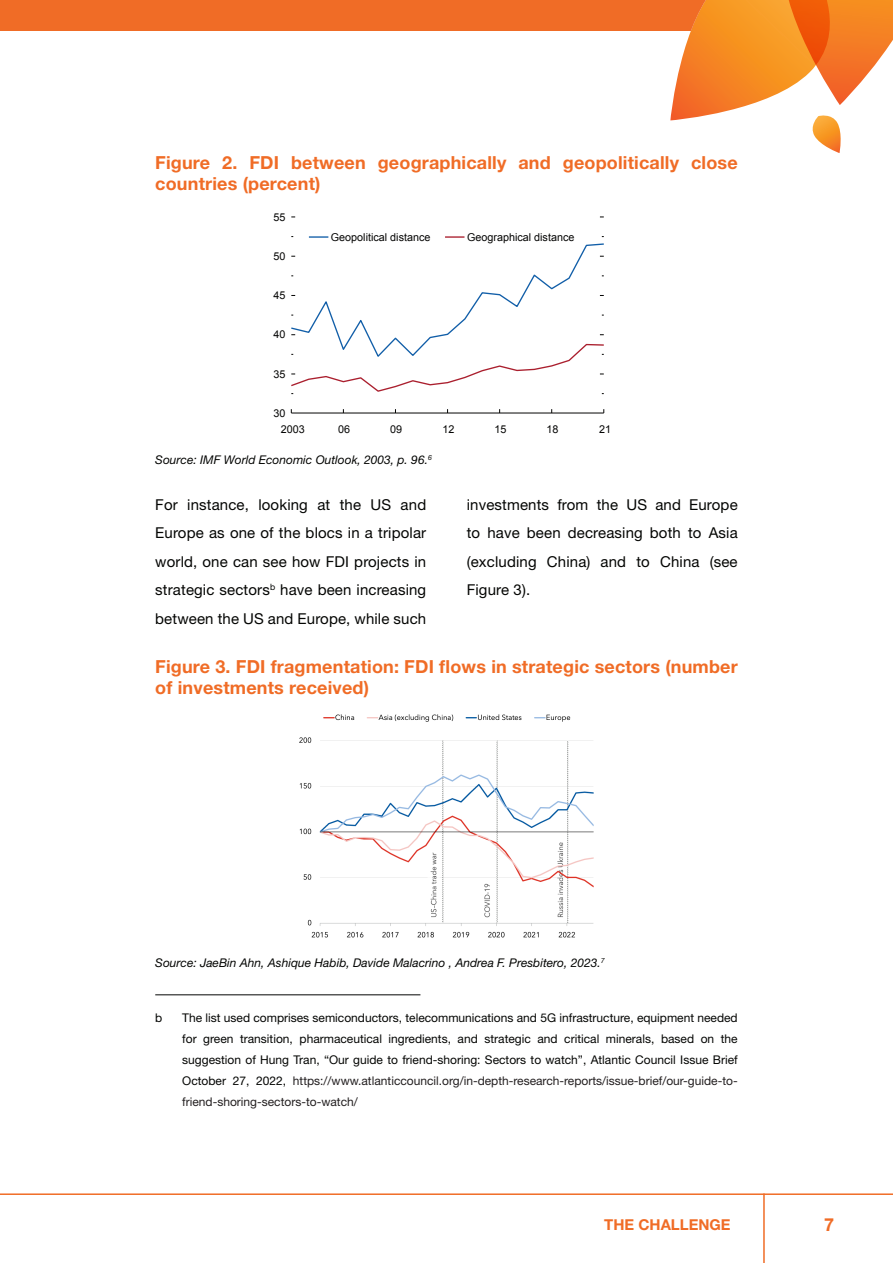
<style>
.page{position:relative;width:893px;height:1263px;background:#fff}
.page>*{position:absolute;margin:0;border:0;box-sizing:border-box;transform-origin:0 0}
.Figure_head{font:700 18px/21px "Helvetica Neue";letter-spacing:.01em;color:#f06c26}
.body_text{font:15px/28.5px "Helvetica Neue";letter-spacing:.01em;color:#040503;text-align:justify}
.t1{font:700 15px "Helvetica Neue";color:#f06c26}
.footnote{font:12px/21px "Helvetica Neue";color:#040503;text-align:justify}
.source{font:italic 12px "Helvetica Neue";color:#040503}
.t2{font:10.8px "Arial";color:#050504}
.s1{color:#231f20}
</style>
<div class="page">
<div style="left:0;top:0;width:892px;height:30px;background:#f06c26"></div>
<hr style="left:763px;top:1193px;width:2px;height:70px;background:#f06c26">
<hr style="left:0;top:1193px;width:893px;height:2px;background:#f06c26">
<svg style="left:670px;top:0;width:223px;height:153px"></svg>
<hr style="left:291px;top:413px;width:313px;height:1px;background:#050504">
<svg style="left:291px;top:236px;width:313px;height:158px"></svg>
<hr style="left:155px;top:994px;width:265px;height:1px;background:#040503">
<img style="left:299px;top:714px;width:295px;height:224px">
<p class="Figure_head" style="left:155px;top:152px;width:584px">Figure 2. FDI between geographically and geopolitically close countries (percent)</p>
<p class="t2" style="left:274px;top:210px;width:14px">55</p>
<p class="t2" style="left:274px;top:249px;width:14px">50</p>
<p class="t2" style="left:274px;top:288px;width:14px">45</p>
<p class="t2" style="left:274px;top:328px;width:14px">40</p>
<p class="t2" style="left:274px;top:367px;width:14px">35</p>
<p class="t2" style="left:274px;top:406px;width:14px">30</p>
<p class="t2" style="left:331px;top:230px;width:101px">Geopolitical distance</p>
<p class="t2" style="left:467px;top:230px;width:109px">Geographical distance</p>
<p class="t2" style="left:281px;top:422px;width:26px">2003</p>
<p class="t2" style="left:338px;top:422px;width:14px">06</p>
<p class="t2" style="left:390px;top:422px;width:14px">09</p>
<p class="t2" style="left:442px;top:422px;width:14px">12</p>
<p class="t2" style="left:494px;top:422px;width:14px">15</p>
<p class="t2" style="left:546px;top:422px;width:14px">18</p>
<p class="t2" style="left:599px;top:422px;width:14px">21</p>
<p class="source" style="left:155px;top:452px;width:278px">Source: IMF World Economic Outlook, 2003, p. 96.<sup>6</sup></p>
<p class="body_text" style="left:155px;top:490px;width:272px">For instance, looking at the US and Europe as one of the blocs in a tripolar world, one can see how FDI projects in strategic sectors<sup>b</sup> have been increasing between the US and Europe, while such</p>
<p class="body_text" style="left:467px;top:490px;width:272px">investments from the US and Europe to have been decreasing both to Asia (excluding China) and to China (see Figure 3).</p>
<p class="Figure_head" style="left:155px;top:656px;width:584px">Figure 3. FDI fragmentation: FDI flows in strategic sectors (number of investments received)</p>
<p class="source" style="left:155px;top:956px;width:451px">Source: JaeBin Ahn, Ashique Habib, Davide Malacrino , Andrea F. Presbitero, 2023.<sup>7</sup></p>
<p class="footnote" style="left:155px;top:1007px;width:9px">b</p>
<p class="footnote" style="left:182px;top:1007px;width:557px">The list used comprises semiconductors, telecommunications and 5G infrastructure, equipment needed for green transition, pharmaceutical ingredients, and strategic and critical minerals, based on the suggestion of Hung Tran, “Our guide to friend-shoring: Sectors to watch”, Atlantic Council Issue Brief October 27, 2022, <span class="s1">https://www.atlanticcouncil.org/in-depth-research-reports/issue-brief/our-guide-to&shy;friend-shoring-sectors-to-watch/</span></p>
<p class="t1" style="left:604px;top:1215px;width:128px">THE CHALLENGE</p>
<h1 class="Figure_head" style="left:824px;top:1213px;width:12px">7</h1>
</div>
